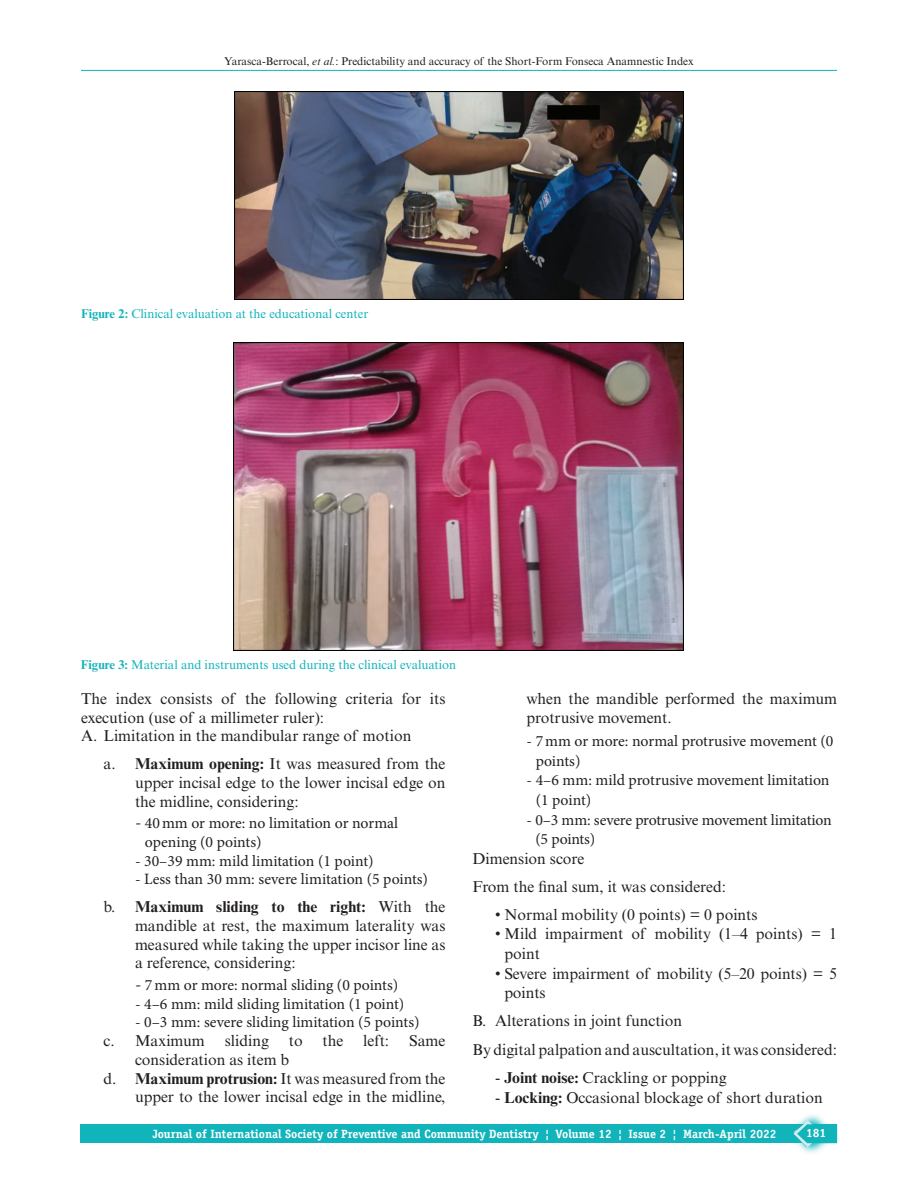
<style>
.page{position:relative;width:918px;height:1188px;background:#fff}
.page>*{position:absolute;margin:0;border:0;box-sizing:border-box;transform-origin:0 0}
.SubUList1{font:15.75px/18.8px "Minion Pro";color:#231f20}
.NList_lc_dot_alpha1{font:15.75px/18.8px "Times New Roman MT Std";color:#231f20;text-align:justify}
.NList_lc_dot_alpha2{font:15.75px/18.8px "Times New Roman MT Std";color:#231f20;text-align:right}
.TextInd{font:15.75px/18.8px "Times New Roman MT Std";color:#231f20}
.SubNList_lc_dot_alph{font:15.75px/18.8px "Times New Roman MT Std";color:#231f20;text-align:justify}
.SubUList2{font:15.75px/19.6px "Minion Pro";letter-spacing:-.01em;color:#231f20}
.BList{font:15.75px/19.6px "Times New Roman MT Std";color:#231f20}
.SubUList{font:15.75px/19.6px "Minion Pro";color:#231f20}
.NList_uc_dot_alpha3{font:15.75px "Times New Roman MT Std";color:#231f20}
.Text{font:15.75px "Times New Roman MT Std";color:#231f20}
.BList1{font:15.75px "Times New Roman MT Std";color:#231f20}
.NList_lc_dot_alpha{font:15.75px "Times New Roman MT Std";color:#231f20}
.BList2{font:15.75px/19.6px "Times New Roman MT Std";letter-spacing:-.005em;color:#231f20}
.FigCapt{font:12.75px "Times New Roman MT Std";color:#11b4bb}
.t1{font:700 12px "Officina Serif Std";color:#fff}
.t2{font:11.25px "Times New Roman MT Std";color:#231f20}
.s1{font-style:italic}
.s2{font-weight:700}
.s3{font-size:18px}
</style>
<div class="page">
<div style="left:81px;top:1124px;width:756px;height:19px;background:#11b4bb"></div>
<svg style="left:800px;top:1114px;width:24px;height:39px"></svg>
<svg style="left:793px;top:1120px;width:44px;height:27px"></svg>
<hr style="left:81px;top:70px;width:756px;height:1px;background:#11b4bb">
<img style="left:234px;top:342px;width:450px;height:309px">
<img style="left:234px;top:92px;width:450px;height:208px">
<p class="t2" style="left:224px;top:54px;width:471px">Yarasca-Berrocal, <span class="s1">et al.</span>: Predictability and accuracy of the Short-Form Fonseca Anamnestic Index</p>
<p class="FigCapt" style="left:81px;top:306px;width:289px"><span class="s2">Figure 2:</span> Clinical evaluation at the educational center</p>
<p class="FigCapt" style="left:81px;top:657px;width:377px"><span class="s2">Figure 3:</span> Material and instruments used during the clinical evaluation</p>
<p class="TextInd" style="left:81px;top:689px;width:366px">The index consists of the following criteria for its execution (use of a millimeter ruler):</p>
<p class="NList_uc_dot_alpha3" style="left:81px;top:727px;width:332px">A. Limitation in the mandibular range of motion</p>
<p class="SubNList_lc_dot_alph" style="left:135px;top:754px;width:312px;text-indent:-31px">a. <span class="s2">Maximum opening:</span> It was measured from the upper incisal edge to the lower incisal edge on the midline, considering:</p>
<p class="SubUList1" style="left:145px;top:814px;width:255px;text-indent:-10px"><span class="s3">-</span> 40mm or more: no limitation or normal opening (0 points)</p>
<p class="SubUList1" style="left:135px;top:851px;width:240px">- 30–39 mm: mild limitation (1 point)</p>
<p class="SubUList1" style="left:135px;top:870px;width:295px">- Less than 30 mm: severe limitation (5 points)</p>
<p class="NList_lc_dot_alpha1" style="left:135px;top:897px;width:312px;text-indent:-31px">b. <span class="s2">Maximum sliding to the right:</span> With the mandible at rest, the maximum laterality was measured while taking the upper incisor line as a reference, considering:</p>
<p class="SubUList1" style="left:135px;top:976px;width:265px"><span class="s3">-</span> 7mm or more: normal sliding (0 points)</p>
<p class="SubUList" style="left:135px;top:994px;width:271px">- 4–6 mm: mild sliding limitation (1 point)</p>
<p class="SubUList2" style="left:135px;top:1013px;width:286px">- 0–3 mm: severe sliding limitation (5 points)</p>
<p class="NList_lc_dot_alpha" style="left:104px;top:1032px;width:103px">c. Maximum</p>
<p class="NList_lc_dot_alpha" style="left:225px;top:1032px;width:46px">sliding</p>
<p class="NList_lc_dot_alpha" style="left:289px;top:1032px;width:15px">to</p>
<p class="NList_lc_dot_alpha" style="left:323px;top:1032px;width:22px">the</p>
<p class="NList_lc_dot_alpha" style="left:363px;top:1032px;width:27px">left:</p>
<p class="NList_lc_dot_alpha" style="left:409px;top:1032px;width:38px">Same</p>
<p class="NList_lc_dot_alpha" style="left:135px;top:1051px;width:156px">consideration as item b</p>
<p class="NList_lc_dot_alpha2" style="left:104px;top:1069px;width:344px">d. <span class="s2">Maximum protrusion:</span> It was measured from the upper to the lower incisal edge in the midline,</p>
<p class="NList_lc_dot_alpha2" style="left:526px;top:689px;width:312px;line-height:19.6px;text-align:left">when the mandible performed the maximum protrusive movement.</p>
<p class="SubUList1" style="left:536px;top:731px;width:299px;line-height:19.6px;text-indent:-9px">- 7mm or more: normal protrusive movement (0 points)</p>
<p class="SubUList" style="left:536px;top:771px;width:295px;text-indent:-9px">- 4–6 mm: mild protrusive movement limitation (1 point)</p>
<p class="SubUList2" style="left:535px;top:810px;width:298px;text-indent:-9px">- 0–3 mm: severe protrusive movement limitation (5 points)</p>
<p class="Text" style="left:472px;top:849px;width:113px">Dimension score</p>
<p class="TextInd" style="left:472px;top:877px;width:255px">From the final sum, it was considered:</p>
<p class="BList1" style="left:495px;top:905px;width:264px">• Normal mobility (0 points) = 0 points</p>
<p class="BList" style="left:505px;top:924px;width:334px;text-indent:-10px">• Mild impairment of mobility (1–4 points) = 1 point</p>
<p class="BList2" style="left:504px;top:964px;width:334px;text-indent:-9px">• Severe impairment of mobility (5–20 points) = 5 points</p>
<p class="NList_uc_dot_alpha3" style="left:472px;top:1012px;width:211px">B. Alterations in joint function</p>
<p class="Text" style="left:472px;top:1041px;width:366px">By digital palpation and auscultation, it was considered:</p>
<p class="BList1" style="left:495px;top:1068px;width:233px">- <span class="s2">Joint noise:</span> Crackling or popping</p>
<p class="BList" style="left:495px;top:1087px;width:329px">- <span class="s2">Locking:</span> Occasional blockage of short duration</p>
<p class="t1" style="left:152px;top:1126px;width:626px">Journal of International Society of Preventive and Community Dentistry ¦ Volume 12 ¦ Issue 2 ¦ March-April 2022</p>
<p class="t1" style="left:806px;top:1126px;width:22px">181</p>
</div>
